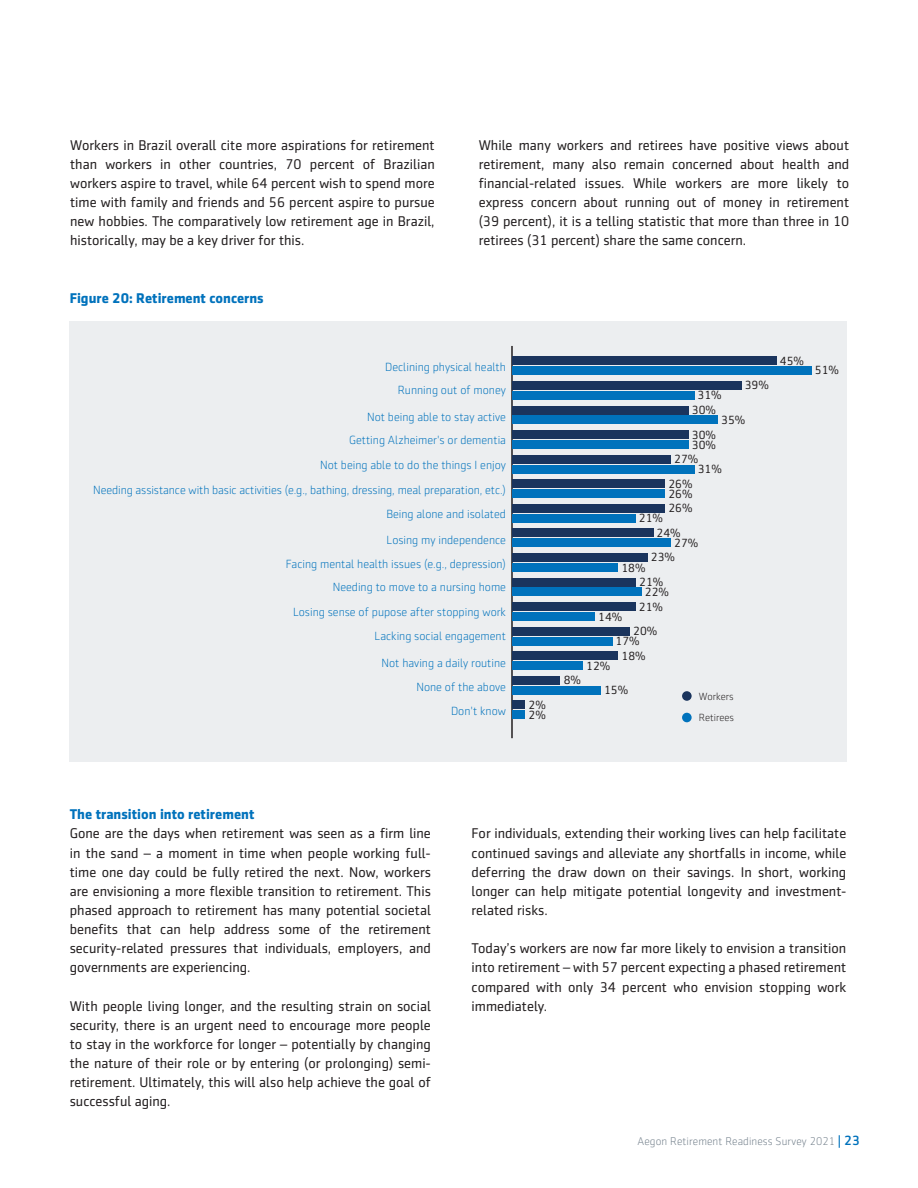
<style>
.page{position:relative;width:918px;height:1188px;background:#fff}
.page>*{position:absolute;margin:0;border:0;box-sizing:border-box;transform-origin:0 0}
.t1{font:14.25px/19.2px "Sentico Sans DT";color:#231f20;text-align:justify}
.t2{font:700 14.25px "Sentico Sans DT";color:#0072bc}
.t3{font:300 12px "Sentico Sans DT";color:#0072bc}
.t4{font:12px "Sentico Sans DT";color:#231f20}
.t5{font:300 11.25px "Sentico Sans DT";letter-spacing:.01em;color:#727f8a}
.t6{font:300 10.5px "Sentico Sans DT";color:#231f20}
.s1{font-weight:500;font-size:13.5px;color:#0072bc}
</style>
<div class="page">
<div style="left:70px;top:322px;width:777px;height:440px;background:#eceef0"></div>
<hr style="left:511px;top:346px;width:2px;height:392px;background:#231f20">
<div style="left:512px;top:366px;width:300px;height:9px;background:#0072bc"></div>
<div style="left:512px;top:391px;width:183px;height:9px;background:#0072bc"></div>
<div style="left:512px;top:415px;width:206px;height:9px;background:#0072bc"></div>
<div style="left:512px;top:440px;width:177px;height:9px;background:#0072bc"></div>
<div style="left:512px;top:465px;width:183px;height:8px;background:#0072bc"></div>
<div style="left:512px;top:489px;width:153px;height:9px;background:#0072bc"></div>
<div style="left:512px;top:514px;width:124px;height:9px;background:#0072bc"></div>
<div style="left:512px;top:538px;width:159px;height:9px;background:#0072bc"></div>
<div style="left:512px;top:563px;width:106px;height:9px;background:#0072bc"></div>
<div style="left:512px;top:588px;width:130px;height:8px;background:#0072bc"></div>
<div style="left:512px;top:612px;width:83px;height:9px;background:#0072bc"></div>
<div style="left:512px;top:637px;width:101px;height:8px;background:#0072bc"></div>
<div style="left:512px;top:661px;width:71px;height:9px;background:#0072bc"></div>
<div style="left:512px;top:686px;width:89px;height:9px;background:#0072bc"></div>
<div style="left:512px;top:710px;width:13px;height:9px;background:#0072bc"></div>
<div style="left:512px;top:357px;width:265px;height:8px;background:#1a345d"></div>
<div style="left:512px;top:381px;width:230px;height:9px;background:#1a345d"></div>
<div style="left:512px;top:406px;width:177px;height:8px;background:#1a345d"></div>
<div style="left:512px;top:430px;width:177px;height:9px;background:#1a345d"></div>
<div style="left:512px;top:455px;width:159px;height:9px;background:#1a345d"></div>
<div style="left:512px;top:479px;width:153px;height:9px;background:#1a345d"></div>
<div style="left:512px;top:504px;width:153px;height:9px;background:#1a345d"></div>
<div style="left:512px;top:529px;width:142px;height:8px;background:#1a345d"></div>
<div style="left:512px;top:553px;width:136px;height:9px;background:#1a345d"></div>
<div style="left:512px;top:578px;width:124px;height:9px;background:#1a345d"></div>
<div style="left:512px;top:602px;width:124px;height:9px;background:#1a345d"></div>
<div style="left:512px;top:627px;width:118px;height:9px;background:#1a345d"></div>
<div style="left:512px;top:651px;width:106px;height:9px;background:#1a345d"></div>
<div style="left:512px;top:676px;width:48px;height:9px;background:#1a345d"></div>
<div style="left:512px;top:701px;width:13px;height:8px;background:#1a345d"></div>
<div style="left:682px;top:713px;width:10px;height:9px;background:#0072bc;border-radius:50%"></div>
<div style="left:682px;top:691px;width:10px;height:10px;background:#1a345d;border-radius:50%"></div>
<p class="t1" style="left:70px;top:135px;width:366px">Workers in Brazil overall cite more aspirations for retirement than workers in other countries, 70 percent of Brazilian workers aspire to travel, while 64 percent wish to spend more time with family and friends and 56 percent aspire to pursue new hobbies. The comparatively low retirement age in Brazil, historically, may be a key driver for this.</p>
<p class="t2" style="left:70px;top:290px;width:195px">Figure 20: Retirement concerns</p>
<p class="t1" style="left:479px;top:135px;width:372px">While many workers and retirees have positive views about retirement, many also remain concerned about health and financial-related issues. While workers are more likely to express concern about running out of money in retirement (39 percent), it is a telling statistic that more than three in 10 retirees (31 percent) share the same concern.</p>
<p class="t3" style="left:385px;top:361px;width:122px">Declining physical health</p>
<p class="t3" style="left:398px;top:384px;width:110px">Running out of money</p>
<p class="t3" style="left:367px;top:411px;width:140px">Not being able to stay active</p>
<p class="t3" style="left:349px;top:434px;width:158px">Getting Alzheimer's or dementia</p>
<p class="t3" style="left:320px;top:459px;width:187px">Not being able to do the things I enjoy</p>
<p class="t3" style="left:93px;top:483px;width:414px">Needing assistance with basic activities (e.g., bathing, dressing, meal preparation, etc.)</p>
<p class="t3" style="left:386px;top:508px;width:121px">Being alone and isolated</p>
<p class="t3" style="left:387px;top:534px;width:121px">Losing my independence</p>
<p class="t3" style="left:286px;top:558px;width:222px">Facing mental health issues (e.g., depression)</p>
<p class="t3" style="left:333px;top:581px;width:175px">Needing to move to a nursing home</p>
<p class="t3" style="left:293px;top:605px;width:214px">Losing sense of pupose after stopping work</p>
<p class="t3" style="left:375px;top:629px;width:133px">Lacking social engagement</p>
<p class="t3" style="left:382px;top:656px;width:126px">Not having a daily routine</p>
<p class="t3" style="left:416px;top:680px;width:91px">None of the above</p>
<p class="t3" style="left:451px;top:704px;width:56px">Don't know</p>
<p class="t4" style="left:529px;top:698px;width:19px">2%</p>
<p class="t4" style="left:529px;top:708px;width:19px">2%</p>
<p class="t4" style="left:745px;top:379px;width:26px">39%</p>
<p class="t4" style="left:698px;top:389px;width:26px">31%</p>
<p class="t4" style="left:692px;top:403px;width:26px">30%</p>
<p class="t4" style="left:721px;top:413px;width:26px">35%</p>
<p class="t4" style="left:692px;top:428px;width:26px">30%</p>
<p class="t4" style="left:692px;top:438px;width:26px">30%</p>
<p class="t4" style="left:674px;top:452px;width:26px">27%</p>
<p class="t4" style="left:698px;top:462px;width:26px">31%</p>
<p class="t4" style="left:668px;top:477px;width:26px">26%</p>
<p class="t4" style="left:668px;top:487px;width:26px">26%</p>
<p class="t4" style="left:668px;top:502px;width:26px">26%</p>
<p class="t4" style="left:639px;top:512px;width:26px">21%</p>
<p class="t4" style="left:657px;top:526px;width:26px">24%</p>
<p class="t4" style="left:674px;top:536px;width:26px">27%</p>
<p class="t4" style="left:651px;top:551px;width:26px">23%</p>
<p class="t4" style="left:621px;top:561px;width:26px">18%</p>
<p class="t4" style="left:639px;top:575px;width:26px">21%</p>
<p class="t4" style="left:645px;top:586px;width:26px">22%</p>
<p class="t4" style="left:639px;top:600px;width:26px">21%</p>
<p class="t4" style="left:598px;top:610px;width:26px">14%</p>
<p class="t4" style="left:633px;top:625px;width:26px">20%</p>
<p class="t4" style="left:616px;top:635px;width:26px">17%</p>
<p class="t4" style="left:622px;top:649px;width:26px">18%</p>
<p class="t4" style="left:586px;top:659px;width:26px">12%</p>
<p class="t4" style="left:564px;top:674px;width:19px">8%</p>
<p class="t4" style="left:604px;top:684px;width:26px">15%</p>
<p class="t6" style="left:699px;top:691px;width:36px">Workers</p>
<p class="t6" style="left:699px;top:712px;width:37px">Retirees</p>
<p class="t4" style="left:780px;top:354px;width:26px">45%</p>
<p class="t4" style="left:815px;top:364px;width:26px">51%</p>
<p class="t2" style="left:70px;top:806px;width:186px">The transition into retirement</p>
<p class="t1" style="left:70px;top:824px;width:363px">Gone are the days when retirement was seen as a firm line in the sand – a moment in time when people working full&shy;time one day could be fully retired the next. Now, workers are envisioning a more flexible transition to retirement. This phased approach to retirement has many potential societal benefits that can help address some of the retirement security-related pressures that individuals, employers, and governments are experiencing.</p>
<p class="t1" style="left:70px;top:996px;width:363px">With people living longer, and the resulting strain on social security, there is an urgent need to encourage more people to stay in the workforce for longer – potentially by changing the nature of their role or by entering (or prolonging) semi&shy;retirement. Ultimately, this will also help achieve the goal of successful aging.</p>
<p class="t1" style="left:472px;top:824px;width:376px">For individuals, extending their working lives can help facilitate continued savings and alleviate any shortfalls in income, while deferring the draw down on their savings. In short, working longer can help mitigate potential longevity and investment&shy;related risks.</p>
<p class="t1" style="left:472px;top:939px;width:376px">Today’s workers are now far more likely to envision a transition into retirement – with 57 percent expecting a phased retirement compared with only 34 percent who envision stopping work immediately.</p>
<p class="t5" style="left:637px;top:1135px;width:224px">Aegon Retirement Readiness Survey 2021 <span class="s1">| 23</span></p>
</div>
